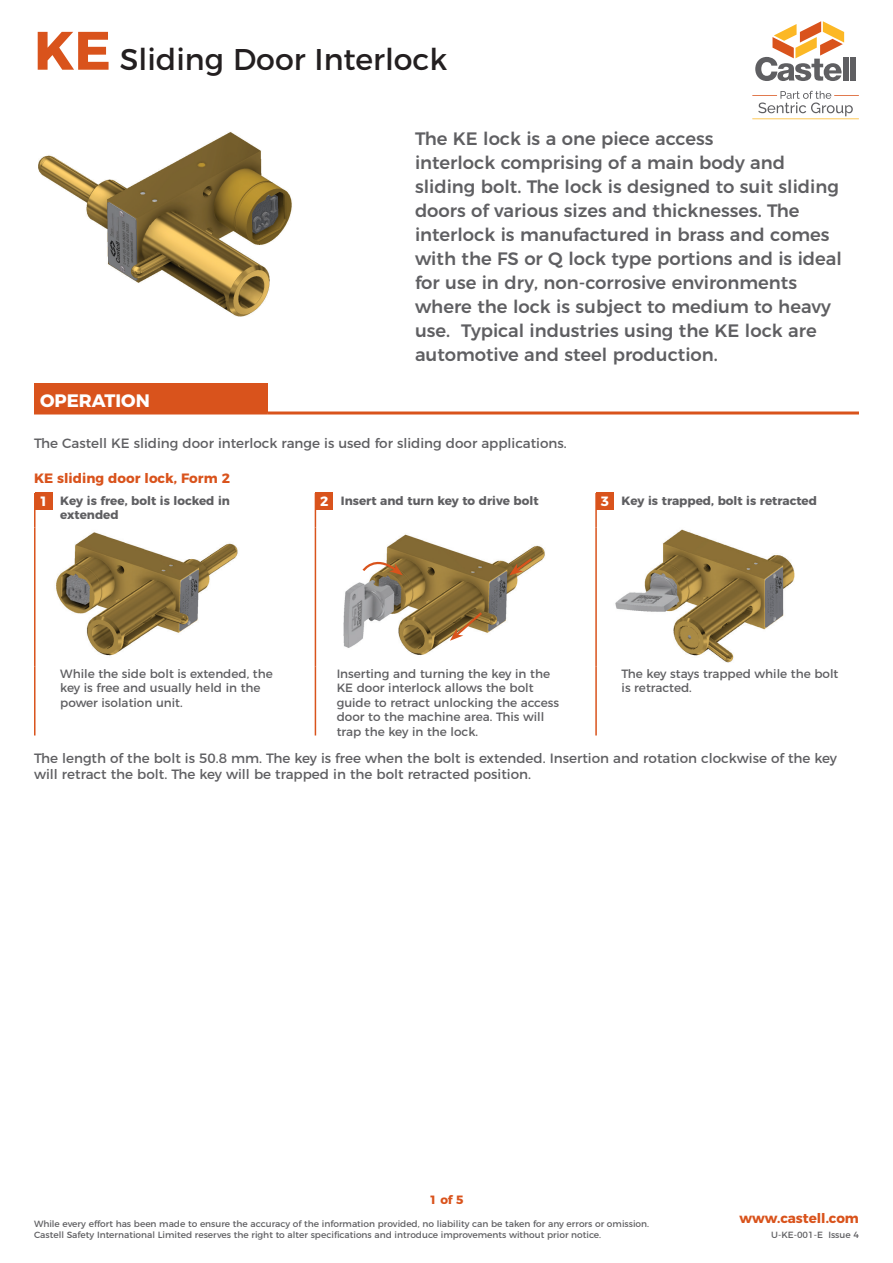
<style>
.page{position:relative;width:893px;height:1263px;background:#fff}
.page>*{position:absolute;margin:0;border:0;box-sizing:border-box;transform-origin:0 0}
.t1{font:30px "Montserrat";color:#231f20}
.t2{font:500 18px/24px "Montserrat";color:#5f5f62}
.t3{font:700 18px "Montserrat";color:#fff}
.t4{font:13.5px/16.2px "Montserrat";color:#5f5f62}
.t5{font:700 13.5px "Montserrat";color:#d9531c}
.t6{font:12px/14.4px "Montserrat";color:#5f5f62}
.t7{font:700 12px/14.4px "Montserrat";color:#5f5f62}
.t8{font:700 12px "Montserrat";color:#d9531c}
.t9{font:9px/10.8px "Montserrat";color:#5f5f62}
.s1{font-weight:700;font-size:54px;color:#d9531c}
.s2{font-size:13.5px;color:#fff}
</style>
<div class="page">
<img style="left:38px;top:132px;width:254px;height:185px">
<div style="left:34px;top:383px;width:234px;height:30px;background:#d9531c"></div>
<hr style="left:34px;top:411px;width:234px;height:3px;background:#d9531c">
<hr style="left:268px;top:411px;width:591px;height:3px;background:#d9531c">
<hr style="left:34px;top:493px;width:2px;height:34px;background:#d9531c">
<hr style="left:34px;top:527px;width:2px;height:139px;background:#d9531c">
<hr style="left:34px;top:666px;width:2px;height:69px;background:#d9531c">
<hr style="left:315px;top:493px;width:1px;height:34px;background:#d9531c">
<hr style="left:315px;top:527px;width:1px;height:139px;background:#d9531c">
<hr style="left:315px;top:666px;width:1px;height:69px;background:#d9531c">
<hr style="left:595px;top:493px;width:2px;height:34px;background:#d9531c">
<hr style="left:595px;top:527px;width:2px;height:139px;background:#d9531c">
<hr style="left:595px;top:666px;width:2px;height:69px;background:#d9531c">
<div style="left:35px;top:493px;width:17px;height:17px;background:#d9531c"></div>
<div style="left:316px;top:493px;width:17px;height:17px;background:#d9531c"></div>
<div style="left:596px;top:493px;width:17px;height:17px;background:#d9531c"></div>
<img style="left:56px;top:532px;width:182px;height:124px">
<img style="left:343px;top:534px;width:202px;height:121px">
<svg style="left:509px;top:556px;width:25px;height:19px"></svg>
<svg style="left:450px;top:610px;width:34px;height:31px"></svg>
<svg style="left:361px;top:554px;width:42px;height:21px"></svg>
<img style="left:615px;top:529px;width:180px;height:133px">
<svg style="left:755px;top:21px;width:89px;height:60px"></svg>
<div style="left:843px;top:57px;width:5px;height:24px;background:#5f5f62"></div>
<div style="left:850px;top:57px;width:6px;height:23px;background:#5f5f62"></div>
<hr style="left:752px;top:118px;width:107px;height:1px;background:#fcb825">
<svg style="left:752px;top:91px;width:107px;height:25px"></svg>
<h1 class="t1" style="left:34px;top:35px;width:415px"><span class="s1">KE</span> Sliding Door Interlock</h1>
<p class="t2" style="left:415px;top:125px;width:428px">The KE lock is a one piece access<br>interlock comprising of a main body and sliding bolt. The lock is designed to suit sliding doors of various sizes and thicknesses. The interlock is manufactured in brass and comes with the FS or Q lock type portions and is ideal for use in dry, non-corrosive environments where the lock is subject to medium to heavy use. Typical industries using the KE lock are automotive and steel production.</p>
<p class="t3" style="left:40px;top:386px;width:111px">Operation</p>
<p class="t4" style="left:34px;top:434px;width:534px">The Castell KE sliding door interlock range is used for sliding door applications.</p>
<p class="t5" style="left:34px;top:467px;width:198px">KE sliding door lock, Form 2</p>
<p class="t7" style="left:60px;top:492px;width:171px;text-indent:-21px"><span class="s2">1</span> Key is free, bolt is locked in extended</p>
<p class="t7" style="left:320px;top:492px;width:220px"><span class="s2">2</span> Insert and turn key to drive bolt</p>
<p class="t7" style="left:601px;top:492px;width:218px"><span class="s2">3</span> Key is trapped, bolt is retracted</p>
<p class="t6" style="left:60px;top:665px;width:214px">While the side bolt is extended, the key is free and usually held in the power isolation unit.</p>
<p class="t6" style="left:337px;top:665px;width:224px">Inserting and turning the key in the<br>KE door interlock allows the bolt guide to retract unlocking the access door to the machine area. This will trap the key in the lock.</p>
<p class="t6" style="left:622px;top:665px;width:218px">The key stays trapped while the bolt is retracted.</p>
<p class="t4" style="left:34px;top:749px;width:805px">The length of the bolt is 50.8 mm. The key is free when the bolt is extended. Insertion and rotation clockwise of the key will retract the bolt. The key will be trapped in the bolt retracted position.</p>
<p class="t8" style="left:429px;top:1190px;width:36px">1 of 5</p>
<p class="t5" style="left:739px;top:1207px;width:121px">www.castell.com</p>
<p class="t9" style="left:34px;top:1217px;width:617px">While every effort has been made to ensure the accuracy of the information provided, no liability can be taken for any errors or omission.<br>Castell Safety International Limited reserves the right to alter specifications and introduce improvements without prior notice.</p>
<p class="t9" style="left:771px;top:1228px;width:89px">U-KE-001-E Issue 4</p>
</div>
